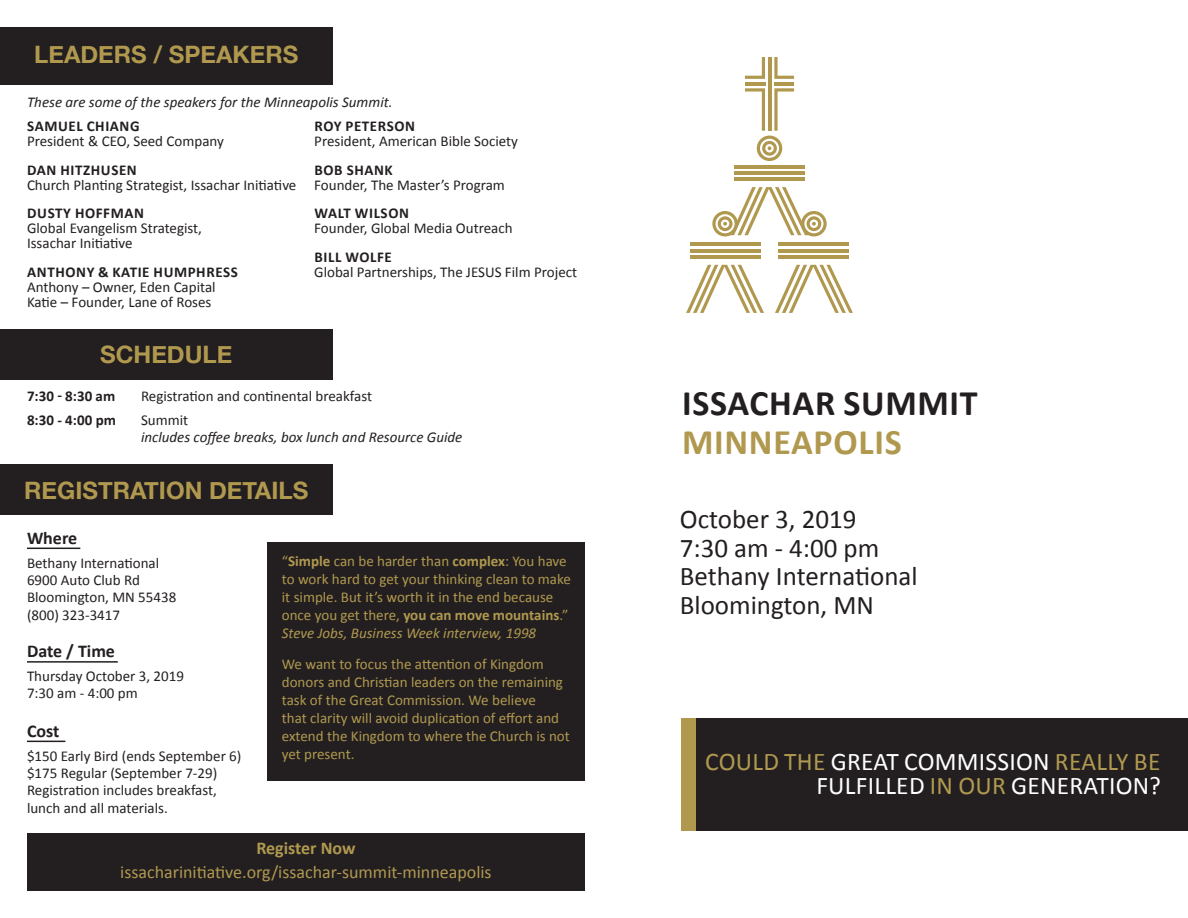
<style>
.page{position:relative;width:1188px;height:918px;background:#fff}
.page>*{position:absolute;margin:0;border:0;box-sizing:border-box;transform-origin:0 0}
.t1{font:700 36px "Calibri";letter-spacing:.02em;color:#231f20}
.t2{font:700 36px "Calibri";letter-spacing:.02em;color:#b0994f}
.t3{font:27px "Calibri";color:#231f20}
.t4{font:25.5px "Calibri";letter-spacing:.01em;color:#b0994f}
.t5{font:25.5px "Calibri";letter-spacing:.01em;color:#fff}
.t6{font:700 24px "Helvetica Neue";color:#b0994f}
.t7{font:18px "Calibri";color:#b0994f}
.t8{font:700 18px "Calibri";color:#231f20}
.t9{font:700 18px "Calibri";color:#b0994f}
.t10{font:15px/15px "Calibri";color:#231f20}
.t11{font:15px/18px "Calibri";color:#b0994f}
.t12{font:italic 15px/17.2px "Calibri";color:#231f20}
.t13{font:700 15px "Calibri";color:#231f20}
.s1{font-weight:700}
.s2{font-style:normal}
.s3{font-style:italic}
.s4{color:#fff}
.s5{color:#b0994f}
</style>
<div class="page">
<div style="left:27px;top:834px;width:558px;height:57px;background:#231f20"></div>
<div style="left:681px;top:718px;width:45px;height:113px;background:#b0994f"></div>
<hr style="left:745px;top:82px;width:20px;height:3px;background:#b0994f">
<svg style="left:745px;top:57px;width:20px;height:22px"></svg>
<hr style="left:768px;top:57px;width:3px;height:74px;background:#b0994f">
<svg style="left:774px;top:57px;width:20px;height:22px"></svg>
<hr style="left:774px;top:82px;width:20px;height:3px;background:#b0994f">
<hr style="left:734px;top:165px;width:71px;height:3px;background:#b0994f">
<hr style="left:734px;top:171px;width:71px;height:3px;background:#b0994f">
<hr style="left:734px;top:178px;width:71px;height:3px;background:#b0994f">
<svg style="left:745px;top:88px;width:49px;height:73px"></svg>
<hr style="left:778px;top:243px;width:71px;height:3px;background:#b0994f">
<hr style="left:778px;top:249px;width:71px;height:3px;background:#b0994f">
<hr style="left:778px;top:255px;width:71px;height:3px;background:#b0994f">
<svg style="left:775px;top:265px;width:78px;height:48px"></svg>
<hr style="left:690px;top:243px;width:71px;height:3px;background:#b0994f">
<hr style="left:690px;top:249px;width:71px;height:3px;background:#b0994f">
<hr style="left:690px;top:255px;width:71px;height:3px;background:#b0994f">
<svg style="left:712px;top:187px;width:115px;height:49px"></svg>
<svg style="left:686px;top:265px;width:78px;height:48px"></svg>
<div style="left:697px;top:718px;width:491px;height:113px;background:#231f20"></div>
<div style="left:0;top:27px;width:333px;height:57px;background:#231f20"></div>
<div style="left:0;top:465px;width:333px;height:50px;background:#231f20"></div>
<hr style="left:27px;top:548px;width:53px;height:1px;background:#231f20">
<hr style="left:27px;top:661px;width:91px;height:2px;background:#231f20">
<hr style="left:27px;top:741px;width:38px;height:1px;background:#231f20">
<div style="left:268px;top:542px;width:317px;height:238px;background:#231f20"></div>
<div style="left:0;top:329px;width:333px;height:50px;background:#231f20"></div>
<p class="t6" style="left:34px;top:35px;width:266px">LEADERS / SPEAKERS</p>
<p class="t12" style="left:27px;top:93px;width:367px">These are some of the speakers for the Minneapolis Summit.</p>
<p class="t10" style="left:314px;top:119px;width:205px"><span class="s1">ROY PETERSON<br></span>President, American Bible Society</p>
<p class="t10" style="left:314px;top:162px;width:192px"><span class="s1">BOB SHANK<br></span>Founder, The Master’s Program</p>
<p class="t10" style="left:314px;top:206px;width:200px"><span class="s1">WALT WILSON<br></span>Founder, Global Media Outreach</p>
<p class="t10" style="left:314px;top:249px;width:264px"><span class="s1">BILL WOLFE<br></span>Global Partnerships, The JESUS Film Project</p>
<p class="t10" style="left:27px;top:119px;width:198px"><span class="s1">SAMUEL CHIANG<br></span>President &amp; CEO, Seed Company</p>
<p class="t10" style="left:27px;top:162px;width:271px"><span class="s1">DAN HITZHUSEN<br></span>Church Planting Strategist, Issachar Initiative</p>
<p class="t10" style="left:27px;top:206px;width:177px"><span class="s1">DUSTY HOFFMAN<br></span>Global Evangelism Strategist,<br>Issachar Initiative</p>
<p class="t10" style="left:27px;top:264px;width:212px"><span class="s1">ANTHONY &amp; KATIE HUMPHRESS<br></span>Anthony – Owner, Eden Capital<br>Katie – Founder, Lane of Roses</p>
<p class="t6" style="left:100px;top:336px;width:134px">SCHEDULE</p>
<p class="t13" style="left:27px;top:386px;width:90px">7:30 - 8:30 am</p>
<p class="t10" style="left:141px;top:389px;width:233px">Registration and continental breakfast</p>
<p class="t13" style="left:27px;top:410px;width:90px">8:30 - 4:00 pm</p>
<p class="t12" style="left:141px;top:411px;width:323px"><span class="s2">Summit<br></span>includes coffee breaks, box lunch and Resource Guide</p>
<p class="t6" style="left:24px;top:472px;width:285px">REGISTRATION DETAILS</p>
<p class="t8" style="left:27px;top:526px;width:52px">Where</p>
<p class="t10" style="left:27px;top:554px;width:151px;line-height:17.2px">Bethany International<br>6900 Auto Club Rd<br>Bloomington, MN 55438 (800) 323-3417</p>
<p class="t8" style="left:27px;top:639px;width:90px">Date / Time</p>
<p class="t10" style="left:27px;top:667px;width:159px;line-height:17.2px">Thursday October 3, 2019<br>7:30 am - 4:00 pm</p>
<p class="t8" style="left:27px;top:719px;width:34px">Cost</p>
<p class="t10" style="left:27px;top:747px;width:216px;line-height:17.2px">$150 Early Bird (ends September 6) $175 Regular (September 7-29)<br>Registration includes breakfast, lunch and all materials.</p>
<p class="t11" style="left:282px;top:552px;width:291px">“<span class="s1">Simple</span> can be harder than <span class="s1">complex</span>: You have to work hard to get your thinking clean to make it simple. But it’s worth it in the end because once you get there, <span class="s1">you can move mountains</span>.” <span class="s3">Steve Jobs, Business Week interview, 1998</span></p>
<p class="t11" style="left:282px;top:655px;width:289px">We want to focus the attention of Kingdom donors and Christian leaders on the remaining task of the Great Commission. We believe<br>that clarity will avoid duplication of effort and extend the Kingdom to where the Church is not yet present.</p>
<p class="t9" style="left:256px;top:836px;width:101px">Register Now</p>
<p class="t7" style="left:120px;top:861px;width:373px">issacharinitiative.org/issachar-summit-minneapolis</p>
<p class="t1" style="left:682px;top:380px;width:297px">ISSACHAR SUMMIT</p>
<p class="t2" style="left:682px;top:419px;width:221px">MINNEAPOLIS</p>
<p class="t3" style="left:680px;top:502px;width:178px">October 3, 2019</p>
<p class="t3" style="left:680px;top:531px;width:201px">7:30 am - 4:00 pm</p>
<p class="t3" style="left:680px;top:559px;width:239px">Bethany International</p>
<p class="t3" style="left:680px;top:588px;width:196px">Bloomington, MN</p>
<p class="t4" style="left:705px;top:746px;width:457px">COULD THE <span class="s4">GREAT COMMISSION</span> REALLY BE</p>
<p class="t5" style="left:816px;top:770px;width:346px">FULFILLED <span class="s5">IN OUR</span> GENERATION?</p>
</div>
